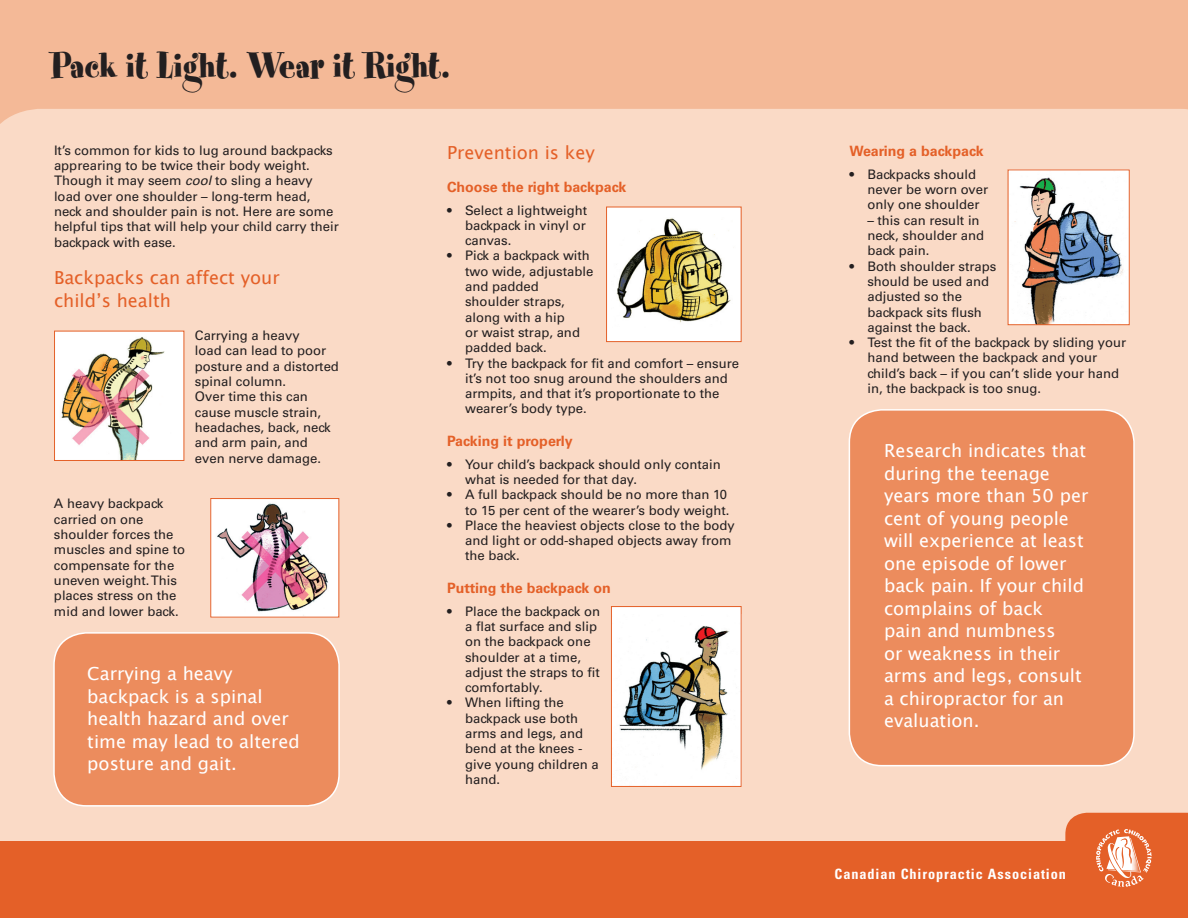
<style>
.page{position:relative;width:1188px;height:918px;background:#fff}
.page>*{position:absolute;margin:0;border:0;box-sizing:border-box;transform-origin:0 0}
.t1{font:42px "Spumoni LP";color:#231f20}
.t2{font:18px/22.5px "Lucida Sans Unicode";color:#fff}
.t3{font:18px/22.5px "Lucida Sans Unicode";color:#e46028}
.t4{font:700 14.25px "Univers LT";color:#e46028}
.t5{font:700 condensed 14.25px "Univers LT";letter-spacing:.065em;color:#fff}
.t6{font:13.2px/15.3px "Univers LT";color:#231f20}
.s1{font-style:italic}
</style>
<div class="page">
<div style="left:0;top:0;width:1188px;height:772px;background:#f4b997"></div>
<div style="left:0;top:109px;width:1188px;height:733px;background:#fadac6"></div>
<div style="left:0;top:842px;width:1188px;height:76px;background:#e46028"></div>
<div style="left:849px;top:410px;width:285px;height:356px;background:#ec8c5d;border-radius:32px"></div>
<div style="left:849px;top:409px;width:286px;height:357px;border:2px solid #fff;border-radius:32px"></div>
<div style="left:55px;top:331px;width:129px;height:129px;background:#fff"></div>
<img style="left:61px;top:337px;width:104px;height:122px">
<div style="left:54px;top:331px;width:130px;height:130px;border:1px solid #e46028"></div>
<img style="left:213px;top:500px;width:124px;height:115px">
<div style="left:611px;top:607px;width:130px;height:179px;background:#fff"></div>
<img style="left:619px;top:626px;width:111px;height:144px">
<div style="left:611px;top:606px;width:130px;height:181px;border:1px solid #e46028"></div>
<img style="left:1010px;top:172px;width:118px;height:151px">
<div style="left:1008px;top:170px;width:122px;height:155px;border:1px solid #e46028"></div>
<svg style="left:1065px;top:813px;width:123px;height:74px"></svg>
<div style="left:607px;top:207px;width:134px;height:135px;background:#fff"></div>
<img style="left:616px;top:218px;width:115px;height:105px">
<div style="left:606px;top:207px;width:135px;height:135px;border:1px solid #e46028"></div>
<div style="left:54px;top:633px;width:285px;height:173px;background:#ec8c5d;border-radius:32px"></div>
<div style="left:53px;top:632px;width:287px;height:175px;border:2px solid #fff;border-radius:32px"></div>
<h1 class="t1" style="left:51px;top:44px;width:401px">Pack it Light. Wear it Right.</h1>
<p class="t6" style="left:54px;top:142px;width:286px">It’s common for kids to lug around backpacks apprearing to be twice their body weight.<br>Though it may seem <span class="s1">cool</span> to sling a heavy load over one shoulder – long-term head, neck and shoulder pain is not. Here are some helpful tips that will help your child carry their backpack with ease.</p>
<h2 class="t3" style="left:54px;top:267px;width:227px">Backpacks can affect your child’s health</h2>
<p class="t6" style="left:195px;top:328px;width:146px">Carrying a heavy<br>load can lead to poor posture and a distorted spinal column.<br>Over time this can cause muscle strain, headaches, back, neck and arm pain, and even nerve damage.</p>
<p class="t6" style="left:54px;top:496px;width:133px">A heavy backpack carried on one shoulder forces the muscles and spine to compensate for the uneven weight. This places stress on the mid and lower back.</p>
<h2 class="t2" style="left:87px;top:663px;width:214px">Carrying a heavy backpack is a spinal health hazard and over time may lead to altered posture and gait.</h2>
<h2 class="t3" style="left:447px;top:142px;width:149px">Prevention is key</h2>
<p class="t4" style="left:447px;top:178px;width:181px">Choose the right backpack</p>
<p class="t6" style="left:465px;top:202px;width:124px;text-align:justify;text-indent:-18px">• Select a lightweight backpack in vinyl or canvas.</p>
<p class="t6" style="left:465px;top:248px;width:130px;text-indent:-18px">• Pick a backpack with two wide, adjustable and padded shoulder straps, along with a hip<br>or waist strap, and padded back.</p>
<p class="t6" style="left:465px;top:355px;width:276px;text-indent:-18px">• Try the backpack for fit and comfort – ensure it’s not too snug around the shoulders and armpits, and that it’s proportionate to the wearer’s body type.</p>
<p class="t4" style="left:447px;top:432px;width:127px">Packing it properly</p>
<p class="t6" style="left:465px;top:456px;width:257px;text-indent:-18px">• Your child’s backpack should only contain what is needed for that day.</p>
<p class="t6" style="left:447px;top:487px;width:284px;text-align:right">• A full backpack should be no more than 10 to 15 per cent of the wearer’s body weight.</p>
<p class="t6" style="left:465px;top:518px;width:271px;text-indent:-18px">• Place the heaviest objects close to the body and light or odd-shaped objects away from the back.</p>
<p class="t4" style="left:447px;top:579px;width:165px">Putting the backpack on</p>
<p class="t6" style="left:465px;top:603px;width:137px;text-indent:-18px">• Place the backpack on a flat surface and slip on the backpack one shoulder at a time, adjust the straps to fit comfortably.</p>
<p class="t6" style="left:465px;top:695px;width:135px;text-indent:-18px">• When lifting the backpack use both arms and legs, and bend at the knees - give young children a hand.</p>
<p class="t4" style="left:849px;top:143px;width:136px">Wearing a backpack</p>
<p class="t6" style="left:867px;top:167px;width:122px;text-indent:-18px">• Backpacks should never be worn over only one shoulder</p>
<p class="t6" style="left:867px;top:212px;width:118px">– this can result in neck, shoulder and back pain.</p>
<p class="t6" style="left:867px;top:258px;width:131px;text-indent:-18px">• Both shoulder straps should be used and adjusted so the backpack sits flush against the back.</p>
<p class="t6" style="left:867px;top:335px;width:260px;text-indent:-18px">• Test the fit of the backpack by sliding your hand between the backpack and your child’s back – if you can’t slide your hand in, the backpack is too snug.</p>
<p class="t2" style="left:884px;top:440px;width:206px">Research indicates that during the teenage years more than 50 per cent of young people will experience at least one episode of lower back pain. If your child complains of back<br>pain and numbness<br>or weakness in their arms and legs, consult a chiropractor for an evaluation.</p>
<p class="t5" style="left:835px;top:865px;width:233px">Canadian Chiropractic Association</p>
</div>
